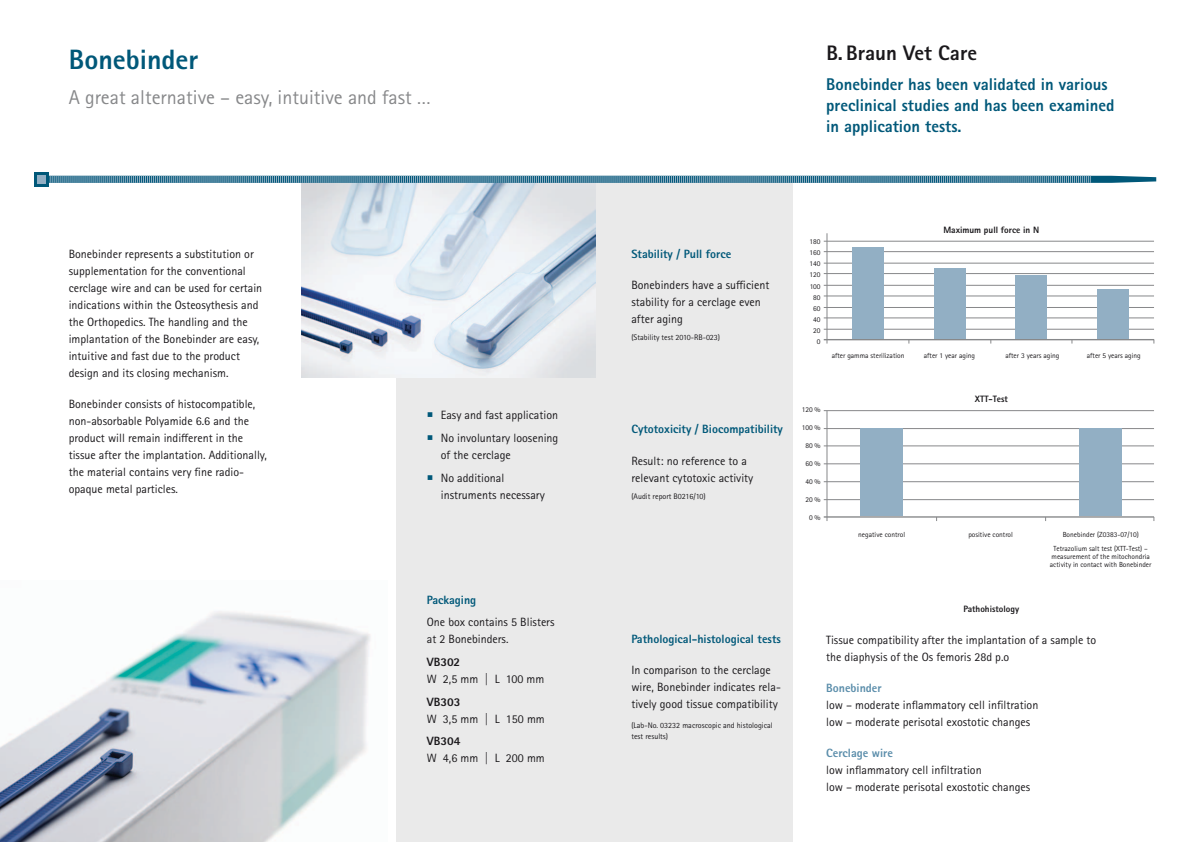
<style>
.page{position:relative;width:1191px;height:842px;background:#fff}
.page>*{position:absolute;margin:0;border:0;box-sizing:border-box;transform-origin:0 0}
.t1{font:800 28px "Rotis Sans Serif Pro";color:#005879}
.t2{font:800 21px "Rotis Sans Serif Pro";color:#1a181b}
.t3{font:20px "Rotis Sans Serif Pro";color:#87888a}
.t4{font:800 17px/21px "Rotis Sans Serif Pro";color:#005879}
.t5{font:12px/17px "Rotis Sans Serif Pro";color:#1a181b}
.t6{font:800 12px "Rotis Sans Serif Pro";color:#005879}
.t7{font:800 12px "Rotis Sans Serif Pro";color:#5a8daa}
.t8{font:800 12px "Rotis Sans Serif Pro";color:#1a181b}
.t9{font:800 9.2px "Rotis Sans Serif Pro";color:#1a181b}
.t10{font:8px/11px "Rotis Sans Serif Pro";color:#1a181b}
.t11{font:7.4px/11px "Rotis Sans Serif Pro";color:#1a181b;text-align:center}
.s1{color:#005879}
</style>
<div class="page">
<div style="left:396px;top:179px;width:397px;height:663px;background:#eaeaea"></div>
<img style="left:302px;top:183px;width:293px;height:194px">
<div style="left:35px;top:172px;width:14px;height:14px;background:#005879"></div>
<div style="left:38px;top:175px;width:8px;height:9px;background:#92afc4"></div>
<svg style="left:49px;top:176px;width:1107px;height:7px;background:#48839d"></svg>
<img style="left:0;top:611px;width:371px;height:231px">
<hr style="left:823px;top:410px;width:331px;height:1px;background:#87888a">
<hr style="left:823px;top:428px;width:331px;height:1px;background:#87888a">
<hr style="left:823px;top:446px;width:331px;height:1px;background:#87888a">
<hr style="left:823px;top:464px;width:331px;height:1px;background:#87888a">
<hr style="left:823px;top:481px;width:331px;height:1px;background:#87888a">
<hr style="left:823px;top:499px;width:331px;height:1px;background:#87888a">
<hr style="left:823px;top:516px;width:331px;height:2px;background:#87888a">
<hr style="left:827px;top:411px;width:1px;height:110px;background:#87888a">
<div style="left:859px;top:428px;width:43px;height:88px;background:#92afc4"></div>
<div style="left:1079px;top:428px;width:43px;height:88px;background:#92afc4"></div>
<hr style="left:823px;top:241px;width:331px;height:1px;background:#87888a">
<hr style="left:823px;top:251px;width:331px;height:1px;background:#87888a">
<hr style="left:823px;top:263px;width:331px;height:1px;background:#87888a">
<hr style="left:823px;top:273px;width:331px;height:1px;background:#87888a">
<hr style="left:823px;top:285px;width:331px;height:1px;background:#87888a">
<hr style="left:823px;top:296px;width:331px;height:1px;background:#87888a">
<hr style="left:823px;top:307px;width:331px;height:1px;background:#87888a">
<hr style="left:823px;top:318px;width:331px;height:1px;background:#87888a">
<hr style="left:823px;top:329px;width:331px;height:1px;background:#87888a">
<hr style="left:823px;top:339px;width:331px;height:1px;background:#87888a">
<hr style="left:827px;top:233px;width:1px;height:111px;background:#87888a">
<div style="left:852px;top:247px;width:31px;height:92px;background:#92afc4"></div>
<div style="left:934px;top:268px;width:31px;height:71px;background:#92afc4"></div>
<div style="left:1015px;top:275px;width:32px;height:64px;background:#92afc4"></div>
<div style="left:1096px;top:289px;width:32px;height:50px;background:#92afc4"></div>
<h1 class="t1" style="left:69px;top:42px;width:131px">Bonebinder</h1>
<h3 class="t3" style="left:69px;top:85px;width:364px">A great alternative – easy, intuitive and fast …</h3>
<p class="t5" style="left:69px;top:245px;width:195px">Bonebinder represents a substitution or supplementation for the conventional cerclage wire and can be used for certain indications within the Osteosythesis and the Orthopedics. The handling and the implantation of the Bonebinder are easy, intuitive and fast due to the product design and its closing mechanism.</p>
<p class="t5" style="left:69px;top:395px;width:199px">Bonebinder consists of histocompatible, non-absorbable Polyamide 6.6 and the product will remain indifferent in the tissue after the implantation. Additionally, the material contains very fine radio&shy;opaque metal particles.</p>
<p class="t5" style="left:427px;top:407px;width:133px"><span class="s1">○</span> Easy and fast application</p>
<p class="t5" style="left:441px;top:429px;width:119px;text-indent:-14px"><span class="s1">○</span> No involuntary loosening of the cerclage</p>
<p class="t5" style="left:441px;top:469px;width:105px;text-indent:-14px"><span class="s1">○</span> No additional instruments necessary</p>
<p class="t6" style="left:427px;top:592px;width:51px">Packaging</p>
<p class="t5" style="left:427px;top:614px;width:129px">One box contains 5 Blisters at 2 Bonebinders.</p>
<p class="t8" style="left:427px;top:654px;width:35px">VB302</p>
<p class="t5" style="left:427px;top:670px;width:119px">W 2,5 mm | L 100 mm</p>
<p class="t8" style="left:427px;top:694px;width:35px">VB303</p>
<p class="t5" style="left:427px;top:710px;width:119px">W 3,5 mm | L 150 mm</p>
<p class="t8" style="left:427px;top:734px;width:35px">VB304</p>
<p class="t5" style="left:427px;top:750px;width:119px">W 4,6 mm | L 200 mm</p>
<h2 class="t2" style="left:826px;top:39px;width:152px">B. Braun Vet Care</h2>
<h3 class="t4" style="left:826px;top:74px;width:290px">Bonebinder has been validated in various preclinical studies and has been examined in application tests.</h3>
<p class="t6" style="left:631px;top:246px;width:101px">Stability / Pull force</p>
<p class="t5" style="left:631px;top:276px;width:139px">Bonebinders have a sufficient stability for a cerclage even after aging</p>
<p class="t10" style="left:631px;top:332px;width:90px">(Stability test 2010-RB-023)</p>
<p class="t6" style="left:631px;top:422px;width:153px">Cytotoxicity / Biocompatibility</p>
<p class="t5" style="left:631px;top:452px;width:123px">Result: no reference to a relevant cytotoxic activity</p>
<p class="t10" style="left:631px;top:490px;width:76px">(Audit report B0216/10)</p>
<p class="t6" style="left:631px;top:631px;width:151px">Pathological-histological tests</p>
<p class="t5" style="left:631px;top:662px;width:151px">In comparison to the cerclage wire, Bonebinder indicates rela&shy;tively good tissue compatibility</p>
<p class="t10" style="left:631px;top:719px;width:143px">(Lab-No. 03232 macroscopic and histological test results)</p>
<p class="t11" style="left:809px;top:236px;width:13px;text-align:right">180<br>160<br>140<br>120<br>100<br>80<br>60<br>40<br>20<br>0</p>
<p class="t9" style="left:943px;top:224px;width:97px">Maximum pull force in N</p>
<p class="t11" style="left:831px;top:350px;width:74px">after gamma sterilization</p>
<p class="t11" style="left:924px;top:350px;width:53px">after 1 year aging</p>
<p class="t11" style="left:1005px;top:350px;width:55px">after 3 years aging</p>
<p class="t11" style="left:1086px;top:350px;width:55px">after 5 years aging</p>
<p class="t11" style="left:801px;top:404px;width:20px">120 %</p>
<p class="t11" style="left:802px;top:422px;width:20px">100 %</p>
<p class="t11" style="left:805px;top:440px;width:17px">80 %</p>
<p class="t11" style="left:805px;top:458px;width:17px">60 %</p>
<p class="t11" style="left:805px;top:476px;width:17px">40 %</p>
<p class="t11" style="left:805px;top:494px;width:17px">20 %</p>
<p class="t11" style="left:809px;top:512px;width:13px">0 %</p>
<p class="t9" style="left:974px;top:393px;width:35px">XTT-Test</p>
<p class="t11" style="left:858px;top:529px;width:48px">negative control</p>
<p class="t11" style="left:968px;top:529px;width:46px">positive control</p>
<p class="t11" style="left:1053px;top:528px;width:96px;line-height:13.7px">Bonebinder (Z0383-07/10)<br>Tetrazolium salt test (XTT-Test) –</p>
<p class="t11" style="left:1050px;top:552px;width:103px;line-height:8px;text-align:left">measurement of the mitochondria activity in contact with Bonebinder</p>
<p class="t9" style="left:963px;top:603px;width:57px">Pathohistology</p>
<p class="t5" style="left:826px;top:631px;width:272px">Tissue compatibility after the implantation of a sample to the diaphysis of the Os femoris 28d p.o</p>
<p class="t7" style="left:826px;top:680px;width:57px">Bonebinder</p>
<p class="t5" style="left:826px;top:696px;width:214px">low – moderate inflammatory cell infiltration low – moderate perisotal exostotic changes</p>
<p class="t7" style="left:826px;top:745px;width:68px">Cerclage wire</p>
<p class="t5" style="left:826px;top:761px;width:206px">low inflammatory cell infiltration<br>low – moderate perisotal exostotic changes</p>
</div>
